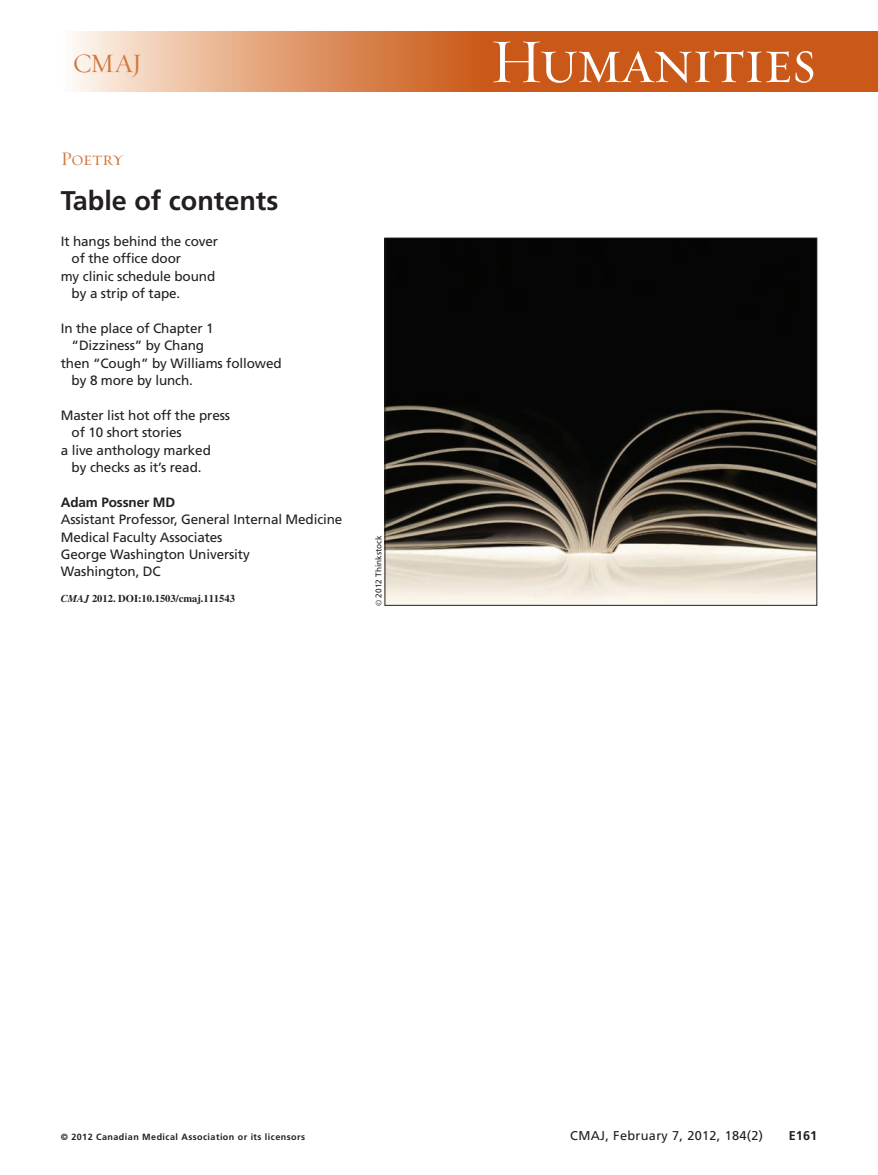
<style>
.page{position:relative;width:878px;height:1175px;background:#fff}
.page>*{position:absolute;margin:0;border:0;box-sizing:border-box;transform-origin:0 0}
.t1{font:63px "Requiem Display HTF Small Caps";letter-spacing:-.03em;color:#fff}
.t2{font:700 27px "Frutiger LT Std";color:#231f20}
.t3{font:27px "Requiem Display HTF Roman";color:#d3753c}
.t4{font:19.5px "Requiem Display HTF Small Caps";letter-spacing:-.02em;color:#d3753c}
.t5{font:13.5px/17.4px "Frutiger LT Std";letter-spacing:-.01em;color:#231f20}
.t6{font:700 13.5px "Frutiger LT Std";letter-spacing:-.01em;color:#231f20}
.t7{font:12.75px "Frutiger LT Std";letter-spacing:.025em;color:#231f20}
.t8{font:700 12.75px "Frutiger LT Std";color:#231f20}
.t9{font:700 10.5px "Times LT Std";color:#231f20}
.t10{font:700 9px "Frutiger LT Std";letter-spacing:.05em;color:#231f20}
.t11{font:8.25px "Frutiger LT Std";color:#231f20}
.s1{font-style:italic}
.s2{font-family:"Times"}
</style>
<div class="page">
<div style="left:458px;top:32px;width:420px;height:60px;background:#ca5919"></div>
<div style="left:61px;top:32px;width:419px;height:60px;background:linear-gradient(to right,#fef6ed,#c95510)"></div>
<img style="left:386px;top:240px;width:429px;height:363px">
<div style="left:384px;top:238px;width:433px;height:367px;border:1px solid #231f20"></div>
<h2 class="t3" style="left:73px;top:47px;width:71px">CMAJ</h2>
<h3 class="t4" style="left:61px;top:147px;width:64px">Poetry</h3>
<h2 class="t2" style="left:61px;top:190px;width:219px">Table of contents</h2>
<p class="t5" style="left:61px;top:233px;width:159px">It hangs behind the cover</p>
<p class="t5" style="left:72px;top:251px;width:111px">of the office door</p>
<p class="t5" style="left:61px;top:268px;width:156px">my clinic schedule bound</p>
<p class="t5" style="left:72px;top:285px;width:110px">by a strip of tape.</p>
<p class="t5" style="left:61px;top:320px;width:154px">In the place of Chapter 1</p>
<p class="t5" style="left:72px;top:338px;width:134px">“Dizziness” by Chang</p>
<p class="t5" style="left:61px;top:355px;width:222px">then “Cough” by Williams followed</p>
<p class="t5" style="left:72px;top:372px;width:123px">by 8 more by lunch.</p>
<p class="t5" style="left:61px;top:407px;width:171px">Master list hot off the press</p>
<p class="t5" style="left:72px;top:425px;width:112px">of 10 short stories</p>
<p class="t5" style="left:61px;top:442px;width:152px">a live anthology marked</p>
<p class="t5" style="left:72px;top:459px;width:131px">by checks as it’s read.</p>
<p class="t6" style="left:61px;top:497px;width:116px">Adam Possner MD</p>
<p class="t5" style="left:61px;top:512px;width:283px">Assistant Professor, General Internal Medicine<br>Medical Faculty Associates<br>George Washington University<br>Washington, DC</p>
<p class="t9" style="left:61px;top:595px;width:176px"><span class="s1">CMAJ</span> 2012. DOI:10.1503/cmaj.111543</p>
<p class="t11" style="left:375px;top:606px;width:72px;rotate:-90deg"><span class="s2">©</span> 2012 Thinkstock</p>
<h1 class="t1" style="left:490px;top:23px;width:328px">Humanities</h1>
<p class="t10" style="left:61px;top:1132px;width:246px">© 2012 Canadian Medical Association or its licensors</p>
<p class="t7" style="left:570px;top:1130px;width:194px">CMAJ, February 7, 2012, 184(2)</p>
<p class="t8" style="left:788px;top:1130px;width:30px">E161</p>
</div>
